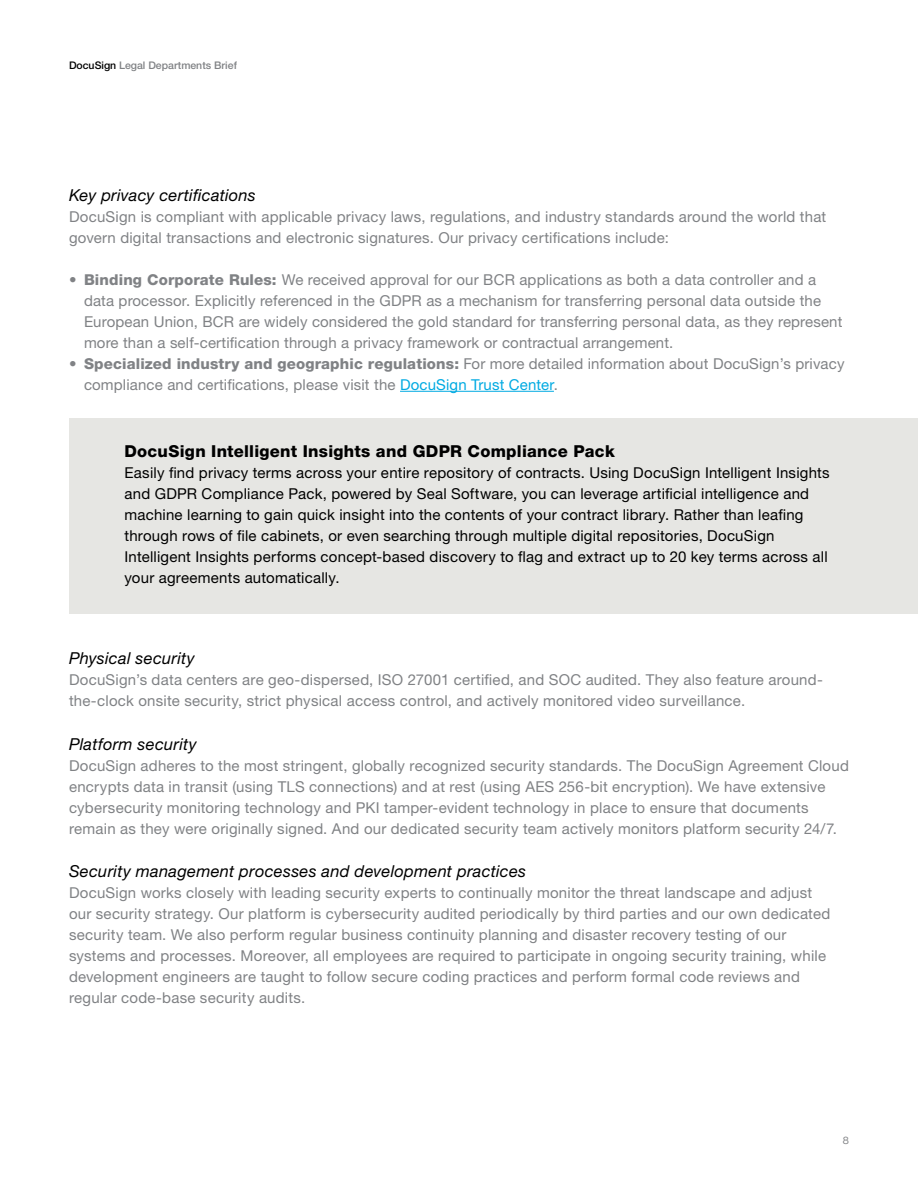
<style>
.page{position:relative;width:918px;height:1188px;background:#fff}
.page>*{position:absolute;margin:0;border:0;box-sizing:border-box;transform-origin:0 0}
.Header_3{font:italic 16.5px "Helvetica Neue LTW1 G";letter-spacing:.015em;color:#000}
.Header_2{font:800 16.5px "Helvetica Neue LTW1 G";letter-spacing:.015em;color:#000}
.Body{font:15px/21px "Helvetica Neue LTW1 G";letter-spacing:.015em;color:#808285}
.Body-2{font:15px/21px "Helvetica Neue LTW1 G";letter-spacing:.015em;color:#000}
.t1{font:500 10.5px "Helvetica Neue LTW1 G";color:#808285}
.t2{font:10.5px "N Haas Grotesk DS Std 55 Rg";color:#808285}
.s1{color:#000}
.s2{font-weight:800}
.s3{color:#00aae2}
</style>
<div class="page">
<hr style="left:400px;top:391px;width:154px;height:1px;background:#00aae2">
<div style="left:69px;top:418px;width:849px;height:196px;background:#e6e6e3"></div>
<p class="t1" style="left:69px;top:59px;width:169px"><span class="s1">DocuSign</span> Legal Departments Brief</p>
<p class="Header_3" style="left:69px;top:185px;width:188px">Key privacy certifications</p>
<p class="Body" style="left:69px;top:206px;width:759px">DocuSign is compliant with applicable privacy laws, regulations, and industry standards around the world that govern digital transactions and electronic signatures. Our privacy certifications include:</p>
<p class="Body" style="left:84px;top:269px;width:760px;text-indent:-15px">• <span class="s2">Binding Corporate Rules:</span> We received approval for our BCR applications as both a data controller and a data processor. Explicitly referenced in the GDPR as a mechanism for transferring personal data outside the European Union, BCR are widely considered the gold standard for transferring personal data, as they represent more than a self-certification through a privacy framework or contractual arrangement.</p>
<p class="Body" style="left:84px;top:353px;width:762px;text-indent:-15px">• <span class="s2">Specialized industry and geographic regulations:</span> For more detailed information about DocuSign’s privacy compliance and certifications, please visit the <span class="s3">DocuSign Trust Center</span>.</p>
<p class="Header_2" style="left:124px;top:442px;width:492px">DocuSign Intelligent Insights and GDPR Compliance Pack</p>
<p class="Body-2" style="left:124px;top:462px;width:707px">Easily find privacy terms across your entire repository of contracts. Using DocuSign Intelligent Insights and GDPR Compliance Pack, powered by Seal Software, you can leverage artificial intelligence and machine learning to gain quick insight into the contents of your contract library. Rather than leafing through rows of file cabinets, or even searching through multiple digital repositories, DocuSign Intelligent Insights performs concept-based discovery to flag and extract up to 20 key terms across all your agreements automatically.</p>
<p class="Header_3" style="left:69px;top:648px;width:127px">Physical security</p>
<p class="Body" style="left:69px;top:669px;width:755px">DocuSign’s data centers are geo-dispersed, ISO 27001 certified, and SOC audited. They also feature around&shy;the-clock onsite security, strict physical access control, and actively monitored video surveillance.</p>
<p class="Header_3" style="left:69px;top:734px;width:129px">Platform security</p>
<p class="Body" style="left:69px;top:755px;width:781px">DocuSign adheres to the most stringent, globally recognized security standards. The DocuSign Agreement Cloud encrypts data in transit (using TLS connections) and at rest (using AES 256-bit encryption). We have extensive cybersecurity monitoring technology and PKI tamper-evident technology in place to ensure that documents remain as they were originally signed. And our dedicated security team actively monitors platform security 24/7.</p>
<p class="Header_3" style="left:69px;top:861px;width:459px">Security management processes and development practices</p>
<p class="Body" style="left:69px;top:882px;width:763px">DocuSign works closely with leading security experts to continually monitor the threat landscape and adjust our security strategy. Our platform is cybersecurity audited periodically by third parties and our own dedicated security team. We also perform regular business continuity planning and disaster recovery testing of our systems and processes. Moreover, all employees are required to participate in ongoing security training, while development engineers are taught to follow secure coding practices and perform formal code reviews and regular code-base security audits.</p>
<p class="t2" style="left:843px;top:1134px;width:8px">8</p>
</div>
